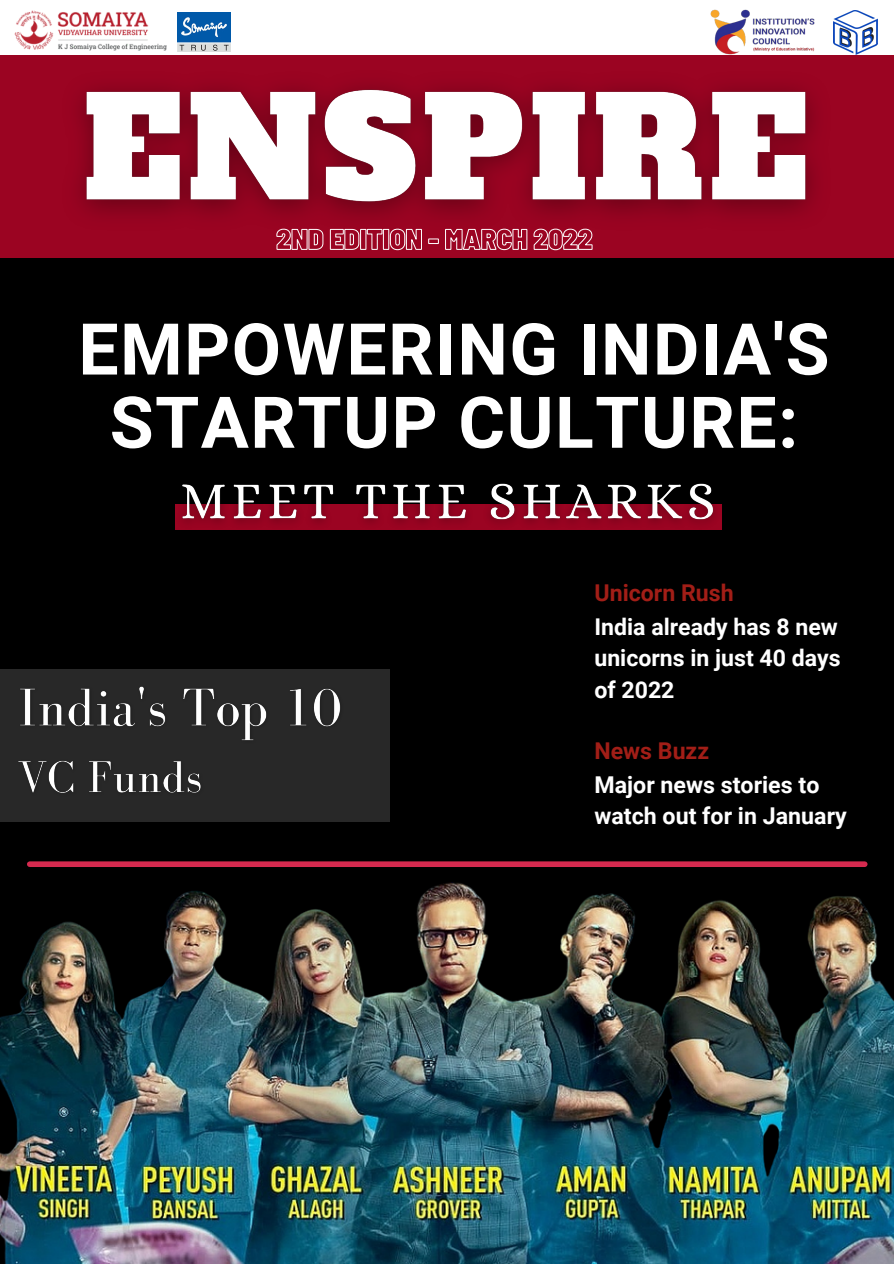
<style>
.page{position:relative;width:894px;height:1264px;background:#fff}
.page>*{position:absolute;margin:0;border:0;box-sizing:border-box;transform-origin:0 0}
.t1{font:700 71.4px/73.2px "Roboto";letter-spacing:.02em;color:#fff;text-align:center}
.t2{font:700 23.1px/31.5px "Roboto";color:#fff}
.t3{font:700 23.1px "Roboto";color:#a21e17}
</style>
<div class="page">
<div style="left:0;top:0;width:893px;height:1263px;background:#000"></div>
<div style="left:0;top:0;width:893px;height:258px;background:#9b0422"></div>
<img style="left:0;top:861px;width:893px;height:402px">
<img style="left:79px;top:85px;width:736px;height:165px">
<img style="left:0;top:821px;width:390px;height:1px">
<div style="left:0;top:669px;width:390px;height:152px;background:#282828"></div>
<img style="left:18px;top:686px;width:322px;height:107px">
<img style="left:175px;top:483px;width:547px;height:47px">
<div style="left:0;top:0;width:893px;height:55px;background:#fff"></div>
<img style="left:177px;top:12px;width:53px;height:39px">
<img style="left:14px;top:10px;width:153px;height:41px">
<img style="left:710px;top:9px;width:105px;height:45px">
<img style="left:833px;top:10px;width:44px;height:44px">
<div style="left:30px;top:861px;width:834px;height:6px;background:#d52a4f"></div>
<svg style="left:276px;top:228px;width:316px;height:23px"></svg>
<h1 class="t1" style="left:78px;top:313px;width:752px">EMPOWERING INDIA'S<br>STARTUP CULTURE:</h1>
<p class="t3" style="left:594px;top:579px;width:141px">Unicorn Rush</p>
<p class="t2" style="left:594px;top:611px;width:248px">India already has 8 new unicorns in just 40 days of 2022</p>
<p class="t3" style="left:594px;top:737px;width:116px">News Buzz</p>
<p class="t2" style="left:594px;top:769px;width:254px">Major news stories to watch out for in January</p>
</div>
